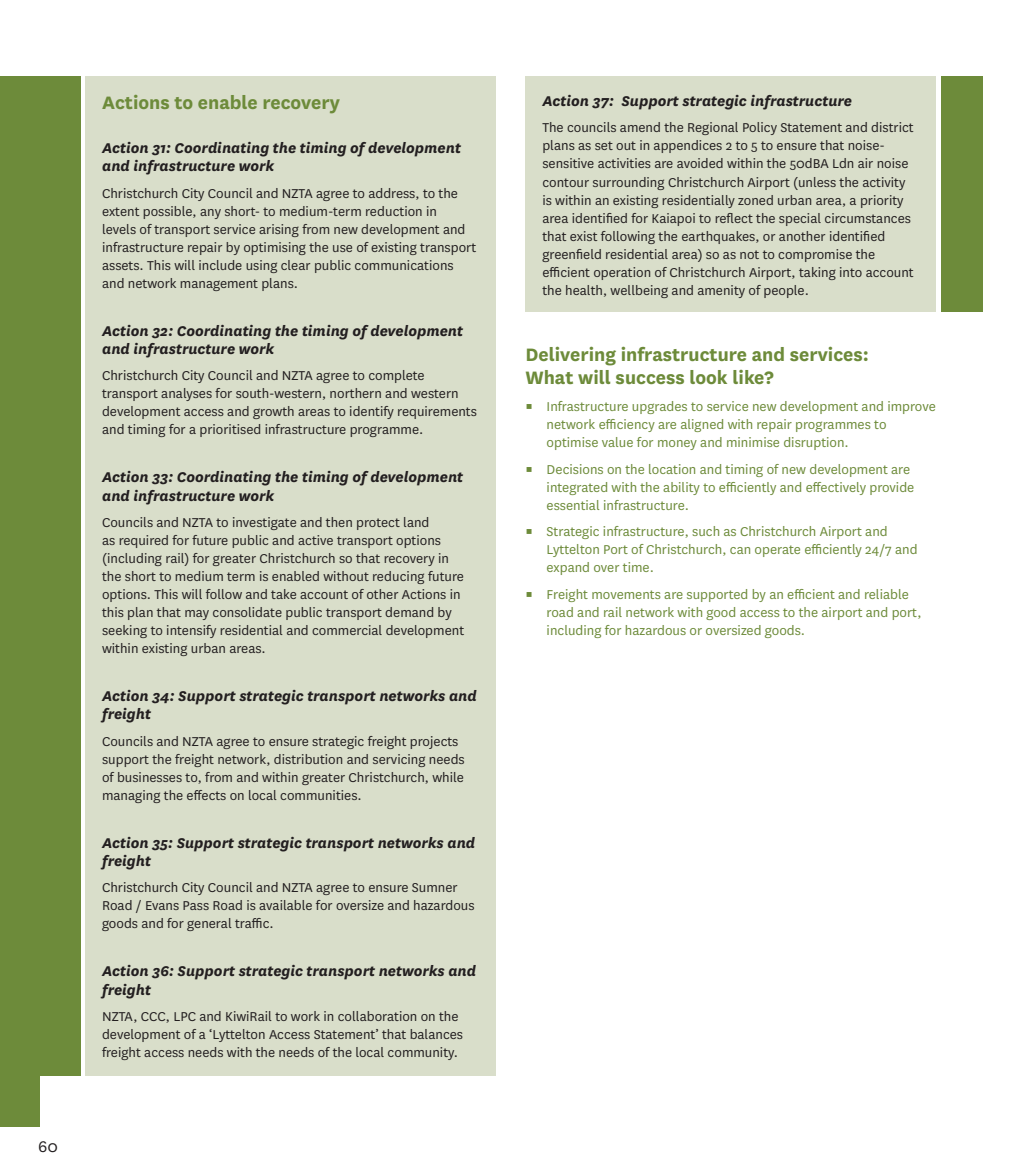
<style>
.page{position:relative;width:1021px;height:1170px;background:#fff}
.page>*{position:absolute;margin:0;border:0;box-sizing:border-box;transform-origin:0 0}
.t1{font:700 21px/23.1px "National";color:#6d8b3a}
.t2{font:18px "National";color:#231f20}
.t3{font:italic 700 16.5px/18.1px "National";color:#231f20}
.t4{font:15px/18px "National";color:#231f20}
.t5{font:15px/18px "National";color:#6d8b3a}
</style>
<div class="page">
<div style="left:525px;top:77px;width:410px;height:234px;background:#d9deca"></div>
<div style="left:85px;top:77px;width:410px;height:999px;background:#d9deca"></div>
<div style="left:941px;top:77px;width:41px;height:234px;background:#6d8b3a"></div>
<div style="left:24px;top:77px;width:57px;height:999px;background:#6d8b3a"></div>
<div style="left:0;top:77px;width:40px;height:1049px;background:#6d8b3a"></div>
<p class="t2" style="left:38px;top:1134px;width:21px">60</p>
<h1 class="t1" style="left:102px;top:90px;width:239px">Actions to enable recovery</h1>
<p class="t3" style="left:102px;top:138px;width:360px">Action 31: Coordinating the timing of development and infrastructure work</p>
<p class="t4" style="left:102px;top:183px;width:375px">Christchurch City Council and NZTA agree to address, to the extent possible, any short- to medium-term reduction in<br>levels of transport service arising from new development and infrastructure repair by optimising the use of existing transport assets. This will include using clear public communications and network management plans.</p>
<p class="t3" style="left:102px;top:320px;width:362px">Action 32: Coordinating the timing of development and infrastructure work</p>
<p class="t4" style="left:102px;top:366px;width:376px">Christchurch City Council and NZTA agree to complete transport analyses for south-western, northern and western development access and growth areas to identify requirements and timing for a prioritised infrastructure programme.</p>
<p class="t3" style="left:102px;top:467px;width:362px">Action 33: Coordinating the timing of development and infrastructure work</p>
<p class="t4" style="left:102px;top:512px;width:363px">Councils and NZTA to investigate and then protect land<br>as required for future public and active transport options (including rail) for greater Christchurch so that recovery in the short to medium term is enabled without reducing future options. This will follow and take account of other Actions in this plan that may consolidate public transport demand by seeking to intensify residential and commercial development within existing urban areas.</p>
<p class="t3" style="left:102px;top:685px;width:376px">Action 34: Support strategic transport networks and freight</p>
<p class="t4" style="left:102px;top:731px;width:364px">Councils and NZTA agree to ensure strategic freight projects support the freight network, distribution and servicing needs of businesses to, from and within greater Christchurch, while managing the effects on local communities.</p>
<p class="t3" style="left:102px;top:832px;width:374px">Action 35: Support strategic transport networks and freight</p>
<p class="t4" style="left:102px;top:878px;width:374px">Christchurch City Council and NZTA agree to ensure Sumner<br>Road / Evans Pass Road is available for oversize and hazardous goods and for general traffic.</p>
<p class="t3" style="left:102px;top:961px;width:375px">Action 36: Support strategic transport networks and freight</p>
<p class="t4" style="left:102px;top:1006px;width:362px">NZTA, CCC, LPC and KiwiRail to work in collaboration on the development of a ‘Lyttelton Access Statement’ that balances freight access needs with the needs of the local community.</p>
<p class="t3" style="left:542px;top:91px;width:311px">Action 37: Support strategic infrastructure</p>
<p class="t4" style="left:542px;top:118px;width:373px">The councils amend the Regional Policy Statement and district plans as set out in appendices 2 to 5 to ensure that noise&shy;sensitive activities are avoided within the 50dBA Ldn air noise contour surrounding Christchurch Airport (unless the activity is within an existing residentially zoned urban area, a priority area identified for Kaiapoi to reflect the special circumstances that exist following the earthquakes, or another identified greenfield residential area) so as not to compromise the efficient operation of Christchurch Airport, taking into account the health, wellbeing and amenity of people.</p>
<h1 class="t1" style="left:525px;top:342px;width:345px">Delivering infrastructure and services:<br>What will success look like?</h1>
<p class="t5" style="left:546px;top:396px;width:391px;text-indent:-21px">▪ Infrastructure upgrades to service new development and improve network efficiency are aligned with repair programmes to optimise value for money and minimise disruption.</p>
<p class="t5" style="left:546px;top:459px;width:369px;text-indent:-21px">▪ Decisions on the location and timing of new development are integrated with the ability to efficiently and effectively provide essential infrastructure.</p>
<p class="t5" style="left:546px;top:521px;width:372px;text-indent:-21px">▪ Strategic infrastructure, such as Christchurch Airport and<br>Lyttelton Port of Christchurch, can operate efficiently 24/7 and expand over time.</p>
<p class="t5" style="left:546px;top:584px;width:376px;text-indent:-21px">▪ Freight movements are supported by an efficient and reliable road and rail network with good access to the airport and port, including for hazardous or oversized goods.</p>
</div>
